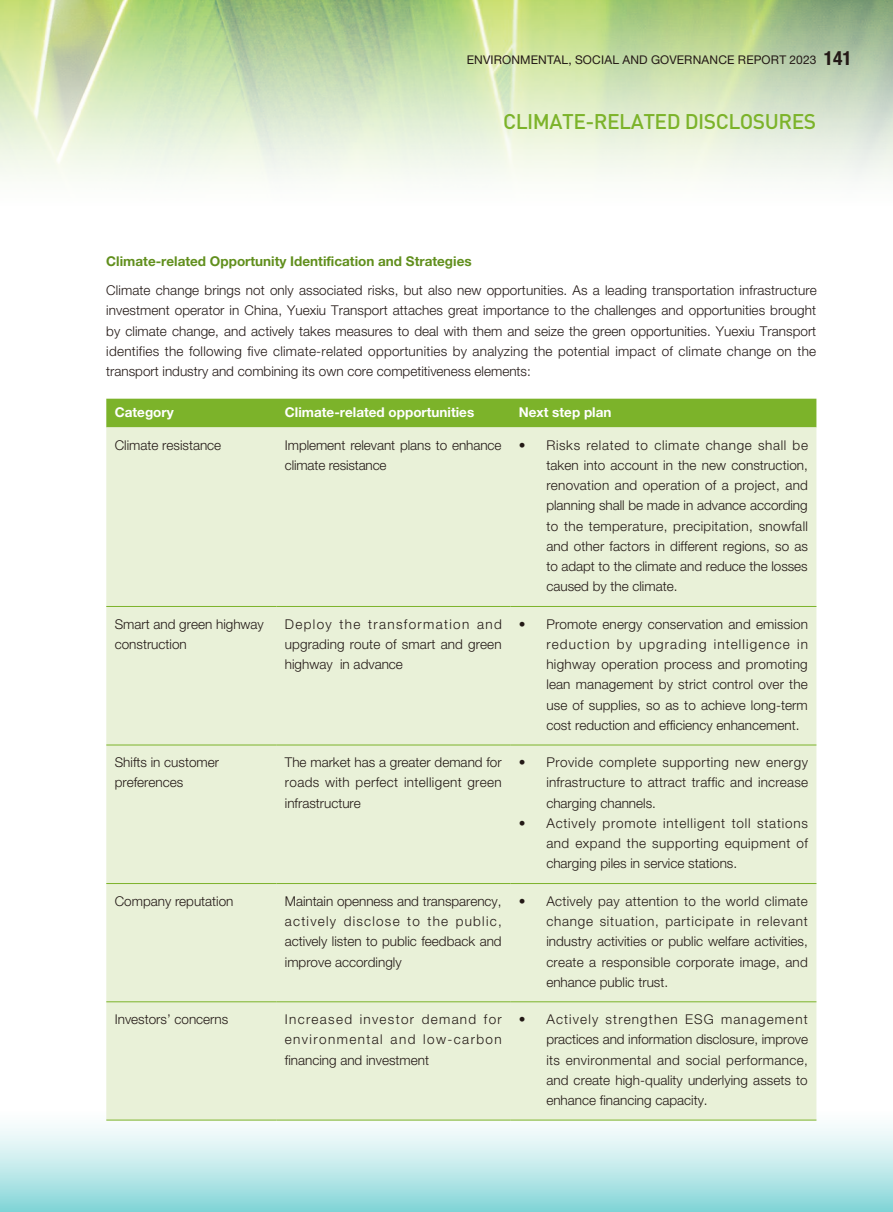
<style>
.page{position:relative;width:893px;height:1212px;background:#fff}
.page>*{position:absolute;margin:0;border:0;box-sizing:border-box;transform-origin:0 0}
.t1{font:500 21px "DIN Pro";letter-spacing:-.025em;color:#7cb32a}
.t2{font:300 13.5px/20.2px "Helvetica Neue LT Std";color:#231916;text-align:justify}
.t3{font:700 13.5px "Helvetica Neue LT Std";color:#618f1d}
.t4{font:700 13.5px "Helvetica Neue LT Std";color:#fff}
.t5{font:12px "Helvetica Neue LT Std";letter-spacing:.015em;color:#231916}
.s1{font-weight:700;font-stretch:condensed;font-size:19.5px}
</style>
<div class="page">
<div style="left:0;top:1099px;width:893px;height:113px;background:linear-gradient(to bottom,#fff,#8bd8da)"></div>
<img style="left:0;top:0;width:893px;height:179px">
<div style="left:106px;top:399px;width:710px;height:28px;background:#7cb32a"></div>
<div style="left:106px;top:427px;width:710px;height:693px;background:#e9f1d8"></div>
<hr style="left:106px;top:606px;width:170px;height:1px;background:#7cb32a">
<hr style="left:106px;top:745px;width:170px;height:1px;background:#7cb32a">
<hr style="left:106px;top:883px;width:170px;height:1px;background:#7cb32a">
<hr style="left:106px;top:1001px;width:170px;height:1px;background:#7cb32a">
<hr style="left:106px;top:1120px;width:170px;height:1px;background:#7cb32a">
<hr style="left:276px;top:606px;width:234px;height:1px;background:#7cb32a">
<hr style="left:510px;top:606px;width:306px;height:1px;background:#7cb32a">
<hr style="left:276px;top:745px;width:234px;height:1px;background:#7cb32a">
<hr style="left:510px;top:745px;width:306px;height:1px;background:#7cb32a">
<hr style="left:276px;top:883px;width:234px;height:1px;background:#7cb32a">
<hr style="left:510px;top:883px;width:306px;height:1px;background:#7cb32a">
<hr style="left:276px;top:1001px;width:234px;height:1px;background:#7cb32a">
<hr style="left:510px;top:1001px;width:306px;height:1px;background:#7cb32a">
<hr style="left:276px;top:1120px;width:234px;height:1px;background:#7cb32a">
<hr style="left:510px;top:1120px;width:306px;height:1px;background:#7cb32a">
<p class="t5" style="left:467px;top:52px;width:386px">ENVIRONMENTAL, SOCIAL AND GOVERNANCE REPORT 2023 <span class="s1">141</span></p>
<h1 class="t1" style="left:503px;top:107px;width:315px">CLIMATE-RELATED DISCLOSURES</h1>
<p class="t3" style="left:106px;top:253px;width:367px">Climate-related Opportunity Identification and Strategies</p>
<p class="t2" style="left:106px;top:280px;width:712px">Climate change brings not only associated risks, but also new opportunities. As a leading transportation infrastructure investment operator in China, Yuexiu Transport attaches great importance to the challenges and opportunities brought by climate change, and actively takes measures to deal with them and seize the green opportunities. Yuexiu Transport identifies the following five climate-related opportunities by analyzing the potential impact of climate change on the transport industry and combining its own core competitiveness elements:</p>
<p class="t4" style="left:115px;top:403px;width:61px">Category</p>
<p class="t4" style="left:285px;top:403px;width:191px">Climate-related opportunities</p>
<p class="t4" style="left:519px;top:403px;width:94px">Next step plan</p>
<p class="t2" style="left:115px;top:434px;width:108px">Climate resistance</p>
<p class="t2" style="left:285px;top:434px;width:218px">Implement relevant plans to enhance climate resistance</p>
<p class="t2" style="left:546px;top:434px;width:263px;text-indent:-28px">• Risks related to climate change shall be taken into account in the new construction, renovation and operation of a project, and planning shall be made in advance according to the temperature, precipitation, snowfall and other factors in different regions, so as to adapt to the climate and reduce the losses caused by the climate.</p>
<p class="t2" style="left:115px;top:613px;width:151px">Smart and green highway construction</p>
<p class="t2" style="left:285px;top:613px;width:218px">Deploy the transformation and upgrading route of smart and green highway in advance</p>
<p class="t2" style="left:546px;top:613px;width:263px;text-indent:-28px">• Promote energy conservation and emission reduction by upgrading intelligence in highway operation process and promoting lean management by strict control over the use of supplies, so as to achieve long-term cost reduction and efficiency enhancement.</p>
<p class="t2" style="left:115px;top:752px;width:106px">Shifts in customer preferences</p>
<p class="t2" style="left:285px;top:752px;width:218px">The market has a greater demand for roads with perfect intelligent green infrastructure</p>
<p class="t2" style="left:546px;top:752px;width:263px;text-indent:-28px">• Provide complete supporting new energy infrastructure to attract traffic and increase charging channels.</p>
<p class="t2" style="left:546px;top:813px;width:263px;text-indent:-28px">• Actively promote intelligent toll stations and expand the supporting equipment of charging piles in service stations.</p>
<p class="t2" style="left:115px;top:890px;width:120px">Company reputation</p>
<p class="t2" style="left:285px;top:890px;width:218px">Maintain openness and transparency, actively disclose to the public, actively listen to public feedback and improve accordingly</p>
<p class="t2" style="left:546px;top:890px;width:263px;text-indent:-28px">• Actively pay attention to the world climate change situation, participate in relevant industry activities or public welfare activities, create a responsible corporate image, and enhance public trust.</p>
<p class="t2" style="left:115px;top:1009px;width:115px">Investors’ concerns</p>
<p class="t2" style="left:285px;top:1009px;width:218px">Increased investor demand for environmental and low-carbon financing and investment</p>
<p class="t2" style="left:546px;top:1009px;width:263px;text-indent:-28px">• Actively strengthen ESG management practices and information disclosure, improve its environmental and social performance, and create high-quality underlying assets to enhance financing capacity.</p>
</div>
